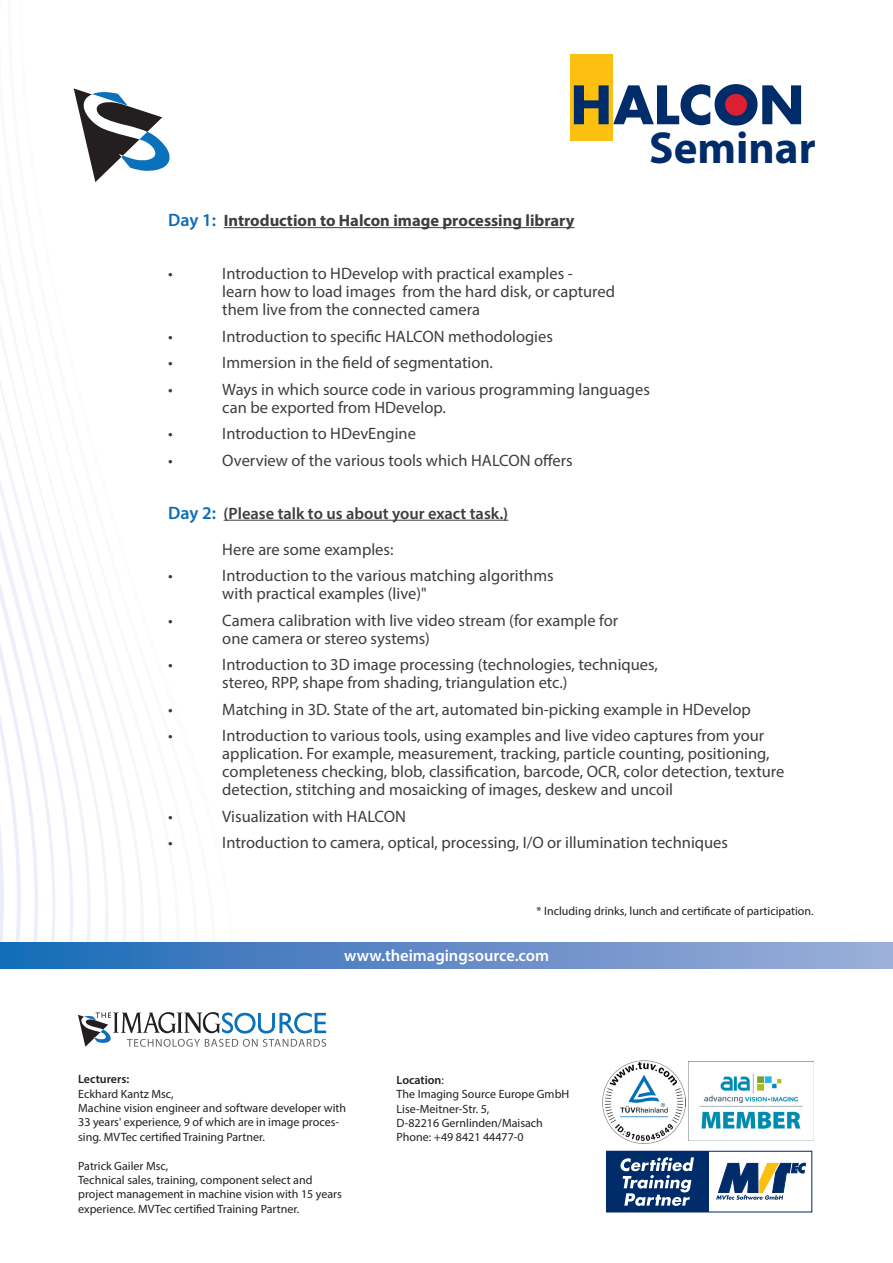
<style>
.page{position:relative;width:893px;height:1263px;background:#fff}
.page>*{position:absolute;margin:0;border:0;box-sizing:border-box;transform-origin:0 0}
.Content___Title_Sub{font:700 45px "Myriad Pro";color:#002c69}
.Content___Flow{font:16.5px/18px "Myriad Pro";color:#3e3e3f}
.Content___Flow-2{font:600 16.5px/36px "Myriad Pro";color:#3e3e3f}
.Content___Flow-3{font:700 16.5px "Myriad Pro";color:#3e3e3f}
.Content___Flow-4{font:600 16.5px "Myriad Pro";color:#fff}
.Sample___Footer{font:12px/14.4px "Myriad Pro";color:#231f20}
.s1{font-weight:600;font-size:18px;color:#0d6cb6}
.s2{font-size:18px;color:#0d6cb6}
.s3{font-weight:400}
.s4{font-weight:600}
</style>
<div class="page">
<svg style="left:91px;top:663px;width:18px;height:279px"></svg>
<svg style="left:73px;top:88px;width:18px;height:854px"></svg>
<svg style="left:55px;top:542px;width:18px;height:400px"></svg>
<svg style="left:38px;top:482px;width:17px;height:460px"></svg>
<svg style="left:21px;top:417px;width:17px;height:525px"></svg>
<svg style="left:0;top:327px;width:21px;height:615px"></svg>
<div style="left:0;top:942px;width:893px;height:26px;background:linear-gradient(to right,#1b6ab6,#a2add9)"></div>
<svg style="left:78px;top:1012px;width:248px;height:35px"></svg>
<div style="left:606px;top:1151px;width:206px;height:61px;border:1px solid #002c69"></div>
<svg style="left:716px;top:1163px;width:90px;height:37px"></svg>
<div style="left:606px;top:1151px;width:103px;height:61px;background:#002c69"></div>
<svg style="left:620px;top:1157px;width:74px;height:49px"></svg>
<img style="left:603px;top:1061px;width:82px;height:82px">
<img style="left:688px;top:1061px;width:125px;height:80px">
<div style="left:570px;top:54px;width:42px;height:87px;background:#fdc011"></div>
<svg style="left:574px;top:84px;width:227px;height:42px"></svg>
<svg style="left:74px;top:88px;width:96px;height:94px"></svg>
<hr style="left:224px;top:227px;width:350px;height:1px;background:#3e3e3f">
<hr style="left:224px;top:520px;width:284px;height:1px;background:#3e3e3f">
<p class="Content___Flow-3" style="left:168px;top:210px;width:408px"><span class="s1">Day 1:</span> Introduction to Halcon image processing library</p>
<p class="Content___Title_Sub" style="left:649px;top:119px;width:168px">Seminar</p>
<p class="Content___Flow" style="left:168px;top:264px;width:6px">•</p>
<p class="Content___Flow" style="left:222px;top:264px;width:394px">Introduction to HDevelop with practical examples -<br>learn how to load images from the hard disk, or captured them live from the connected camera</p>
<p class="Content___Flow" style="left:168px;top:327px;width:6px">•</p>
<p class="Content___Flow" style="left:222px;top:327px;width:332px">Introduction to specific HALCON methodologies</p>
<p class="Content___Flow" style="left:168px;top:353px;width:6px">•</p>
<p class="Content___Flow" style="left:222px;top:353px;width:272px">Immersion in the field of segmentation.</p>
<p class="Content___Flow" style="left:168px;top:380px;width:6px">•</p>
<p class="Content___Flow" style="left:222px;top:380px;width:429px">Ways in which source code in various programming languages can be exported from HDevelop.</p>
<p class="Content___Flow" style="left:168px;top:424px;width:6px">•</p>
<p class="Content___Flow" style="left:222px;top:424px;width:195px">Introduction to HDevEngine</p>
<p class="Content___Flow" style="left:168px;top:451px;width:6px">•</p>
<p class="Content___Flow" style="left:222px;top:451px;width:352px">Overview of the various tools which HALCON offers</p>
<p class="Content___Flow-2" style="left:222px;top:495px;width:287px;text-indent:-54px"><span class="s2">Day 2:</span> (Please talk to us about your exact task.)<br><span class="s3">Here are some examples:</span></p>
<p class="Content___Flow" style="left:168px;top:566px;width:6px">•</p>
<p class="Content___Flow" style="left:222px;top:566px;width:333px">Introduction to the various matching algorithms with practical examples (live)"</p>
<p class="Content___Flow" style="left:168px;top:611px;width:6px">•</p>
<p class="Content___Flow" style="left:222px;top:611px;width:397px">Camera calibration with live video stream (for example for one camera or stereo systems)</p>
<p class="Content___Flow" style="left:168px;top:655px;width:6px">•</p>
<p class="Content___Flow" style="left:222px;top:655px;width:437px">Introduction to 3D image processing (technologies, techniques, stereo, RPP, shape from shading, triangulation etc.)</p>
<p class="Content___Flow" style="left:168px;top:700px;width:6px">•</p>
<p class="Content___Flow" style="left:222px;top:700px;width:530px">Matching in 3D. State of the art, automated bin-picking example in HDevelop</p>
<p class="Content___Flow" style="left:168px;top:726px;width:6px">•</p>
<p class="Content___Flow" style="left:222px;top:726px;width:564px">Introduction to various tools, using examples and live video captures from your application. For example, measurement, tracking, particle counting, positioning, completeness checking, blob, classification, barcode, OCR, color detection, texture detection, stitching and mosaicking of images, deskew and uncoil</p>
<p class="Content___Flow" style="left:168px;top:807px;width:6px">•</p>
<p class="Content___Flow" style="left:222px;top:807px;width:185px">Visualization with HALCON</p>
<p class="Content___Flow" style="left:168px;top:833px;width:6px">•</p>
<p class="Content___Flow" style="left:222px;top:833px;width:507px">Introduction to camera, optical, processing, I/O or illumination techniques</p>
<p class="Sample___Footer" style="left:536px;top:903px;width:279px">* Including drinks, lunch and certificate of participation.</p>
<p class="Content___Flow-4" style="left:344px;top:945px;width:206px">www.theimagingsource.com</p>
<p class="Sample___Footer" style="left:78px;top:1072px;width:269px"><span class="s4">Lecturers:<br></span>Eckhard Kantz Msc,<br>Machine vision engineer and software developer with 33 years' experience, 9 of which are in image proces&shy;sing. MVTec certified Training Partner.</p>
<p class="Sample___Footer" style="left:78px;top:1158px;width:265px">Patrick Gailer Msc,<br>Technical sales, training, component select and project management in machine vision with 15 years experience. MVTec certified Training Partner.</p>
<p class="Sample___Footer" style="left:397px;top:1072px;width:174px"><span class="s4">Location</span>:<br>The Imaging Source Europe GmbH</p>
<p class="Sample___Footer" style="left:397px;top:1101px;width:148px">Lise-Meitner-Str. 5,<br>D-82216 Gernlinden/Maisach</p>
<p class="Sample___Footer" style="left:397px;top:1130px;width:129px">Phone: +49 8421 44477-0</p>
</div>
